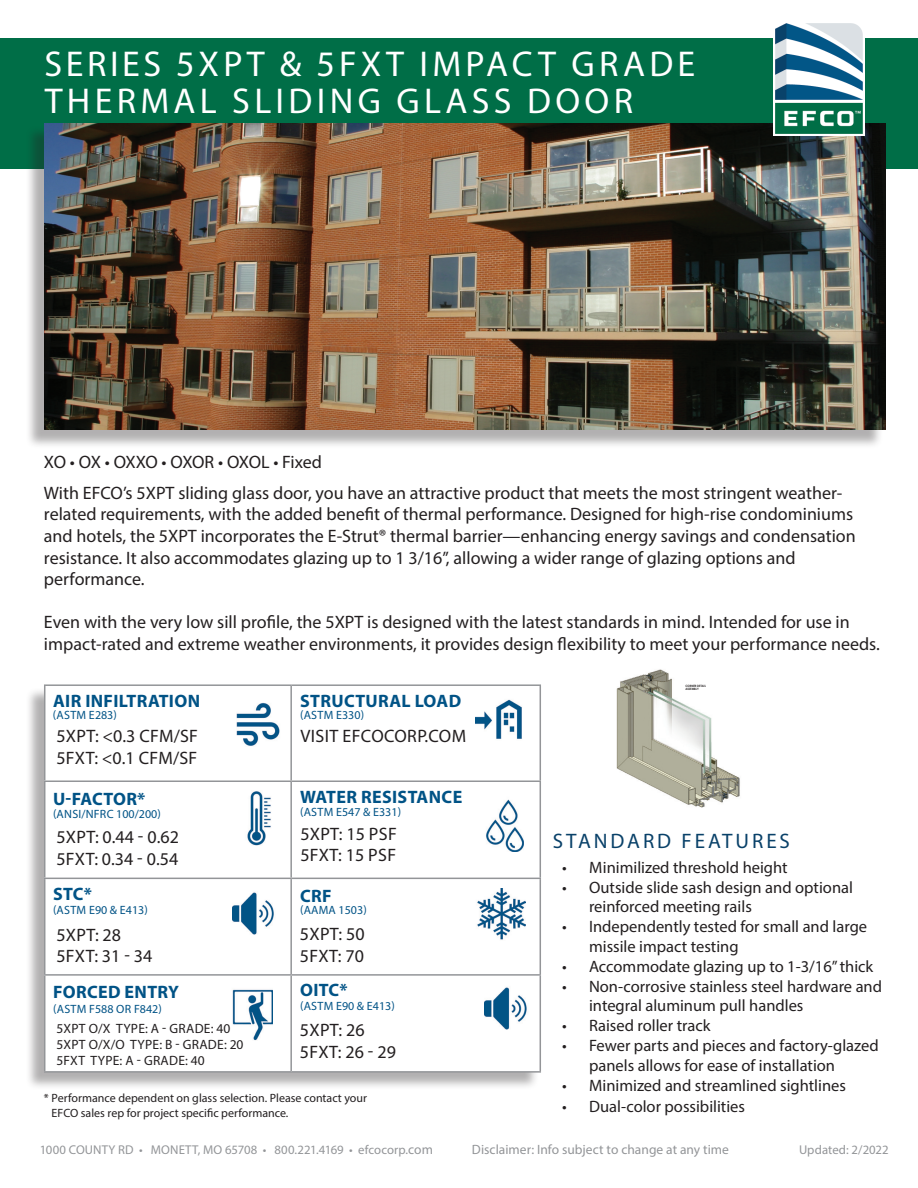
<style>
.page{position:relative;width:918px;height:1188px;background:#fff}
.page>*{position:absolute;margin:0;border:0;box-sizing:border-box;transform-origin:0 0}
.t1{font:36px/37.2px "Myriad Pro";letter-spacing:.12em;color:#fff}
.t2{font:21px "Myriad Pro";letter-spacing:.14em;color:#094169}
.t3{font:18px/21.6px "Myriad Pro";color:#231f20}
.t4{font:700 18px "Myriad Pro";letter-spacing:.02em;color:#015386}
.t5{font:18px/21.6px "Myriad Pro";letter-spacing:.02em;color:#231f20}
.t6{font:16.5px/19.8px "Myriad Pro";color:#231f20}
.t7{font:13.5px/16.2px "Myriad Pro";letter-spacing:.02em;color:#231f20}
.t8{font:13.5px "Myriad Pro";color:#939598}
.t9{font:12.75px "Myriad Pro";letter-spacing:.01em;color:#939598}
.t10{font:12px "Myriad Pro";letter-spacing:.01em;color:#015386}
.t11{font:12px/14.4px "Myriad Pro";color:#231f20}
.t12{font:700 3.15px/3.8px "Century Gothic";color:#231f20;scale:.9 1}
.s1{font-size:13.5px}
</style>
<div class="page">
<div style="left:0;top:38px;width:918px;height:131px;background:#006e47"></div>
<div style="left:26px;top:125px;width:858px;height:324px;background:#231f20;opacity:.35"></div>
<img style="left:44px;top:123px;width:842px;height:307px">
<img style="left:773px;top:23px;width:91px;height:113px">
<div style="left:25px;top:687px;width:514px;height:403px;background:#231f20;opacity:.35"></div>
<div style="left:44px;top:684px;width:497px;height:387px;background:#fff"></div>
<hr style="left:44px;top:684px;width:247px;height:2px;background:#939598">
<hr style="left:44px;top:686px;width:1px;height:94px;background:#939598">
<hr style="left:291px;top:684px;width:250px;height:2px;background:#939598">
<hr style="left:290px;top:686px;width:2px;height:94px;background:#939598">
<hr style="left:540px;top:686px;width:1px;height:94px;background:#939598">
<hr style="left:44px;top:780px;width:247px;height:2px;background:#939598">
<hr style="left:44px;top:782px;width:1px;height:96px;background:#939598">
<hr style="left:291px;top:780px;width:250px;height:2px;background:#939598">
<hr style="left:290px;top:782px;width:2px;height:96px;background:#939598">
<hr style="left:540px;top:782px;width:1px;height:96px;background:#939598">
<hr style="left:44px;top:878px;width:247px;height:1px;background:#939598">
<hr style="left:44px;top:879px;width:1px;height:95px;background:#939598">
<hr style="left:291px;top:878px;width:250px;height:1px;background:#939598">
<hr style="left:290px;top:879px;width:2px;height:95px;background:#939598">
<hr style="left:540px;top:879px;width:1px;height:95px;background:#939598">
<hr style="left:44px;top:974px;width:247px;height:2px;background:#939598">
<hr style="left:44px;top:976px;width:1px;height:95px;background:#939598">
<hr style="left:291px;top:974px;width:250px;height:2px;background:#939598">
<hr style="left:290px;top:976px;width:2px;height:95px;background:#939598">
<hr style="left:540px;top:976px;width:1px;height:95px;background:#939598">
<hr style="left:44px;top:1071px;width:247px;height:2px;background:#939598">
<hr style="left:291px;top:1071px;width:250px;height:2px;background:#939598">
<img style="left:486px;top:799px;width:38px;height:52px">
<img style="left:237px;top:703px;width:43px;height:43px">
<img style="left:477px;top:889px;width:48px;height:51px">
<img style="left:247px;top:791px;width:24px;height:55px">
<img style="left:232px;top:892px;width:42px;height:43px">
<img style="left:485px;top:987px;width:42px;height:43px">
<img style="left:476px;top:699px;width:46px;height:40px">
<img style="left:232px;top:989px;width:41px;height:52px">
<img style="left:616px;top:669px;width:124px;height:139px">
<h1 class="t1" style="left:44px;top:44px;width:652px">SERIES 5XPT &amp; 5FXT IMPACT GRADE<br>THERMAL SLIDING GLASS DOOR</h1>
<p class="t3" style="left:44px;top:446px;width:800px;line-height:31.2px">XO • OX • OXXO • OXOR • OXOL • Fixed<br>With EFCO’s 5XPT sliding glass door, you have an attractive product that meets the most stringent weather-</p>
<p class="t3" style="left:44px;top:503px;width:813px">related requirements, with the added benefit of thermal performance. Designed for high-rise condominiums and hotels, the 5XPT incorporates the E-Strut® thermal barrier—enhancing energy savings and condensation resistance. It also accommodates glazing up to 1 3/16”, allowing a wider range of glazing options and performance.</p>
<p class="t3" style="left:44px;top:611px;width:837px">Even with the very low sill profile, the 5XPT is designed with the latest standards in mind. Intended for use in impact-rated and extreme weather environments, it provides design flexibility to meet your performance needs.</p>
<p class="t4" style="left:53px;top:689px;width:149px">AIR INFILTRATION</p>
<p class="t10" style="left:53px;top:708px;width:66px">(ASTM E283)</p>
<p class="t4" style="left:300px;top:689px;width:163px">STRUCTURAL LOAD</p>
<p class="t10" style="left:300px;top:707px;width:66px">(ASTM E330)</p>
<p class="t5" style="left:56px;top:725px;width:143px">5XPT: &lt;0.3 CFM/SF</p>
<p class="t5" style="left:301px;top:725px;width:167px">VISIT EFCOCORP.COM</p>
<p class="t5" style="left:56px;top:747px;width:143px">5FXT: &lt;0.1 CFM/SF</p>
<p class="t4" style="left:53px;top:787px;width:94px">U-FACTOR*</p>
<p class="t10" style="left:53px;top:806px;width:109px">(ANSI/NFRC 100/200)</p>
<p class="t4" style="left:300px;top:785px;width:164px">WATER RESISTANCE</p>
<p class="t10" style="left:300px;top:804px;width:103px">(ASTM E547 &amp; E331)</p>
<p class="t3" style="left:56px;top:826px;width:124px">5XPT: 0.44 - 0.62<br>5FXT: 0.34 - 0.54</p>
<p class="t5" style="left:300px;top:822px;width:98px">5XPT: 15 PSF<br>5FXT: 15 PSF</p>
<p class="t4" style="left:53px;top:883px;width:40px">STC*</p>
<p class="t10" style="left:53px;top:902px;width:96px">(ASTM E90 &amp; E413)</p>
<p class="t4" style="left:300px;top:884px;width:33px">CRF</p>
<p class="t10" style="left:300px;top:903px;width:68px">(AAMA 1503)</p>
<p class="t3" style="left:56px;top:923px;width:97px">5XPT: 28<br>5FXT: 31 - 34</p>
<p class="t3" style="left:300px;top:923px;width:66px">5XPT: 50<br>5FXT: 70</p>
<p class="t4" style="left:53px;top:980px;width:128px">FORCED ENTRY</p>
<p class="t10" style="left:53px;top:1001px;width:110px">(ASTM F588 OR F842)</p>
<p class="t4" style="left:300px;top:979px;width:49px">OITC*</p>
<p class="t10" style="left:300px;top:998px;width:96px">(ASTM E90 &amp; E413)</p>
<p class="t7" style="left:56px;top:1020px;width:189px">5XPT O/X TYPE: A - GRADE: 40<br>5XPT O/X/O TYPE: B - GRADE: 20<br>5FXT TYPE: A - GRADE: 40</p>
<p class="t3" style="left:300px;top:1019px;width:97px">5XPT: 26<br>5FXT: 26 - 29</p>
<p class="t11" style="left:52px;top:1091px;width:317px;text-indent:-8px">* Performance dependent on glass selection. Please contact your<br>EFCO sales rep for project specific performance.</p>
<p class="t12" style="left:685px;top:683px;width:24px">CORNER DETAIL<br>ASSEMBLY</p>
<p class="t2" style="left:553px;top:828px;width:239px">STANDARD FEATURES</p>
<p class="t6" style="left:562px;top:857px;width:227px">• Minimilized threshold height</p>
<p class="t6" style="left:589px;top:877px;width:265px;text-indent:-27px">• Outside slide sash design and optional reinforced meeting rails</p>
<p class="t6" style="left:589px;top:917px;width:280px;text-indent:-27px">• Independently tested for small and large missile impact testing</p>
<p class="t6" style="left:562px;top:956px;width:313px">• Accommodate glazing up to 1-3/16” thick</p>
<p class="t6" style="left:589px;top:976px;width:295px;text-indent:-27px">• Non-corrosive stainless steel hardware and integral aluminum pull handles</p>
<p class="t6" style="left:562px;top:1016px;width:150px">• Raised roller track</p>
<p class="t6" style="left:589px;top:1035px;width:291px;text-indent:-27px">• Fewer parts and pieces and factory-glazed panels allows for ease of installation</p>
<p class="t6" style="left:562px;top:1075px;width:285px">• Minimized and streamlined sightlines</p>
<p class="t6" style="left:562px;top:1097px;width:185px">• Dual-color possibilities</p>
<p class="t9" style="left:40px;top:1142px;width:395px">1000 COUNTY RD • MONETT, MO 65708 • 800.221.4169 • efcocorp.<span class="s1">com</span></p>
<p class="t8" style="left:472px;top:1142px;width:259px">Disclaimer: Info subject to change at any time</p>
<p class="t9" style="left:799px;top:1142px;width:91px">Updated: 2/2022</p>
</div>
